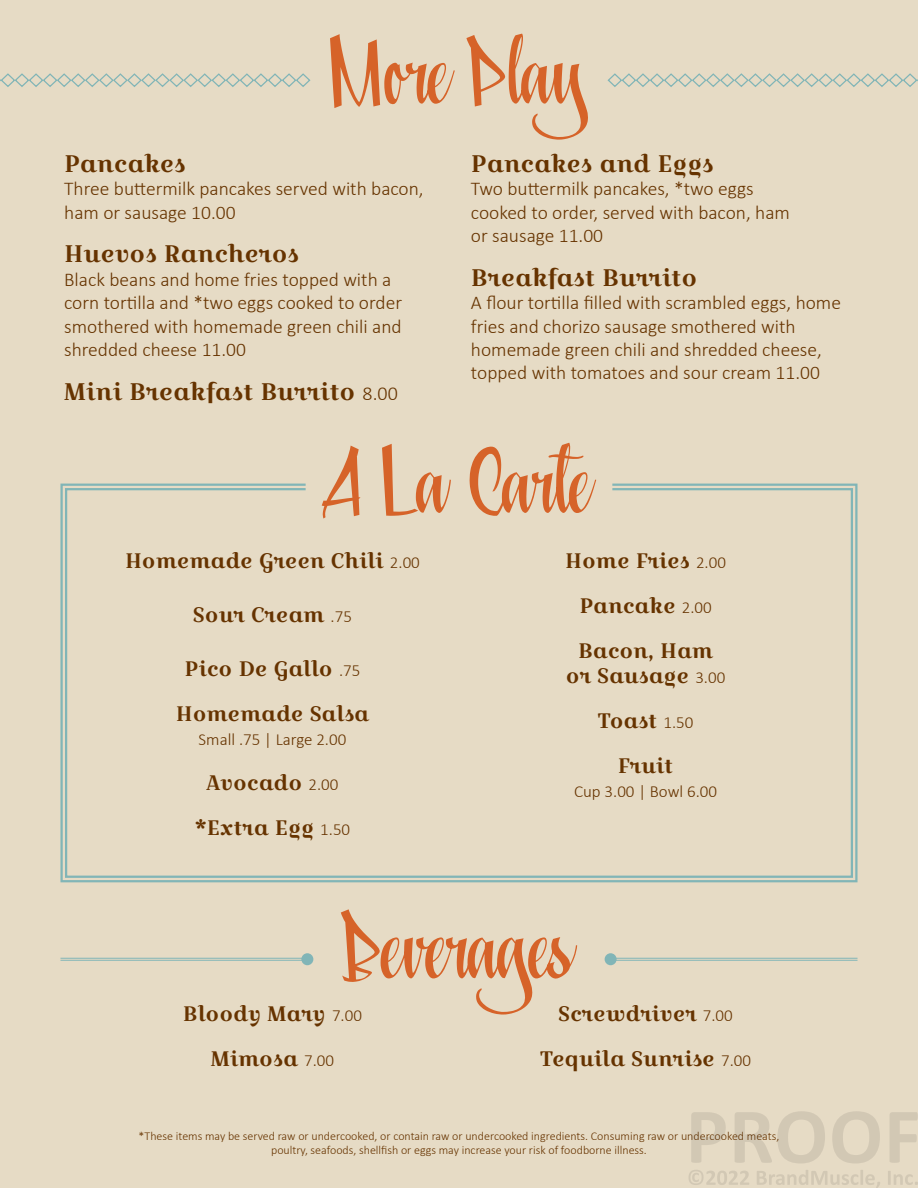
<style>
.page{position:relative;width:918px;height:1188px;background:#e6dbc5}
.page>*{position:absolute;margin:0;border:0;box-sizing:border-box;transform-origin:0 0}
.name{font:24px "Croissant One";color:#630}
.t1{font:21px/25.2px "Croissant One";color:#630;text-align:center}
.ing{font:300 19.5px/23.4px "Calibri";color:#630}
.t2{font:300 16.95px "Calibri";color:#630}
.t3{font:300 12px/14.4px "Calibri";color:#630;text-align:center}
.s1{font-family:"Calibri";font-weight:300;font-size:19.95px}
.s2{font-family:"Calibri";font-weight:300;font-size:16.95px}
</style>
<div class="page">
<svg style="left:60px;top:483px;width:798px;height:400px"></svg>
<svg style="left:330px;top:34px;width:258px;height:106px"></svg>
<svg style="left:607px;top:73px;width:311px;height:14px"></svg>
<svg style="left:0;top:73px;width:311px;height:14px"></svg>
<svg style="left:322px;top:443px;width:274px;height:76px"></svg>
<hr style="left:611px;top:958px;width:247px;height:1px;background:#81b5b7">
<hr style="left:611px;top:960px;width:247px;height:1px;background:#81b5b7">
<div style="left:605px;top:953px;width:12px;height:12px;background:#81b5b7;border-radius:50%"></div>
<hr style="left:60px;top:960px;width:247px;height:1px;background:#81b5b7">
<hr style="left:60px;top:958px;width:247px;height:1px;background:#81b5b7">
<div style="left:301px;top:953px;width:12px;height:12px;background:#81b5b7;border-radius:50%"></div>
<svg style="left:341px;top:909px;width:236px;height:106px"></svg>
<svg style="left:691px;top:1112px;width:35px;height:51px"></svg>
<svg style="left:735px;top:1111px;width:90px;height:52px"></svg>
<svg style="left:832px;top:1111px;width:48px;height:52px"></svg>
<svg style="left:890px;top:1112px;width:28px;height:51px"></svg>
<svg style="left:689px;top:1170px;width:60px;height:15px"></svg>
<svg style="left:757px;top:1170px;width:123px;height:18px"></svg>
<svg style="left:888px;top:1171px;width:30px;height:14px"></svg>
<p class="name" style="left:64px;top:146px;width:123px">Pancakes</p>
<p class="ing" style="left:64px;top:177px;width:361px">Three buttermilk pancakes served with bacon, ham or sausage 10.00</p>
<p class="name" style="left:64px;top:237px;width:236px">Huevos Rancheros</p>
<p class="ing" style="left:64px;top:267px;width:339px">Black beans and home fries topped with a corn tortilla and *two eggs cooked to order smothered with homemade green chili and shredded cheese 11.00</p>
<p class="name" style="left:64px;top:374px;width:335px">Mini Breakfast Burrito <span class="s1">8.00</span></p>
<p class="name" style="left:471px;top:146px;width:244px">Pancakes and Eggs</p>
<p class="ing" style="left:471px;top:177px;width:320px">Two buttermilk pancakes, *two eggs cooked to order, served with bacon, ham or sausage 11.00</p>
<p class="name" style="left:471px;top:260px;width:228px">Breakfast Burrito</p>
<p class="ing" style="left:471px;top:291px;width:372px">A flour tortilla filled with scrambled eggs, home fries and chorizo sausage smothered with homemade green chili and shredded cheese, topped with tomatoes and sour cream 11.00</p>
<p class="t1" style="left:125px;top:548px;width:296px">Homemade Green Chili <span class="s2">2.00</span></p>
<p class="t1" style="left:193px;top:602px;width:160px">Sour Cream <span class="s2">.75</span></p>
<p class="t1" style="left:185px;top:656px;width:177px">Pico De Gallo <span class="s2">.75</span></p>
<p class="t1" style="left:176px;top:701px;width:195px">Homemade Salsa</p>
<p class="t2" style="left:199px;top:729px;width:149px">Small .75 | Large 2.00</p>
<p class="t1" style="left:206px;top:770px;width:134px">Avocado <span class="s2">2.00</span></p>
<p class="t1" style="left:195px;top:815px;width:157px">*Extra Egg <span class="s2">1.50</span></p>
<p class="t1" style="left:565px;top:548px;width:162px">Home Fries <span class="s2">2.00</span></p>
<p class="t1" style="left:579px;top:593px;width:134px">Pancake <span class="s2">2.00</span></p>
<p class="t1" style="left:566px;top:638px;width:161px">Bacon, Ham or Sausage <span class="s2">3.00</span></p>
<p class="t1" style="left:598px;top:708px;width:97px">Toast <span class="s2">1.50</span></p>
<p class="t1" style="left:618px;top:753px;width:57px">Fruit</p>
<p class="t2" style="left:574px;top:781px;width:144px">Cup 3.00 | Bowl 6.00</p>
<p class="t1" style="left:183px;top:1001px;width:181px">Bloody Mary <span class="s2">7.00</span></p>
<p class="t1" style="left:211px;top:1046px;width:125px">Mimosa <span class="s2">7.00</span></p>
<p class="t1" style="left:558px;top:1001px;width:176px">Screwdriver <span class="s2">7.00</span></p>
<p class="t1" style="left:540px;top:1046px;width:212px">Tequila Sunrise <span class="s2">7.00</span></p>
<p class="t3" style="left:139px;top:1129px;width:642px">*These items may be served raw or undercooked, or contain raw or undercooked ingredients. Consuming raw or undercooked meats, poultry, seafoods, shellfish or eggs may increase your risk of foodborne illness.</p>
</div>
